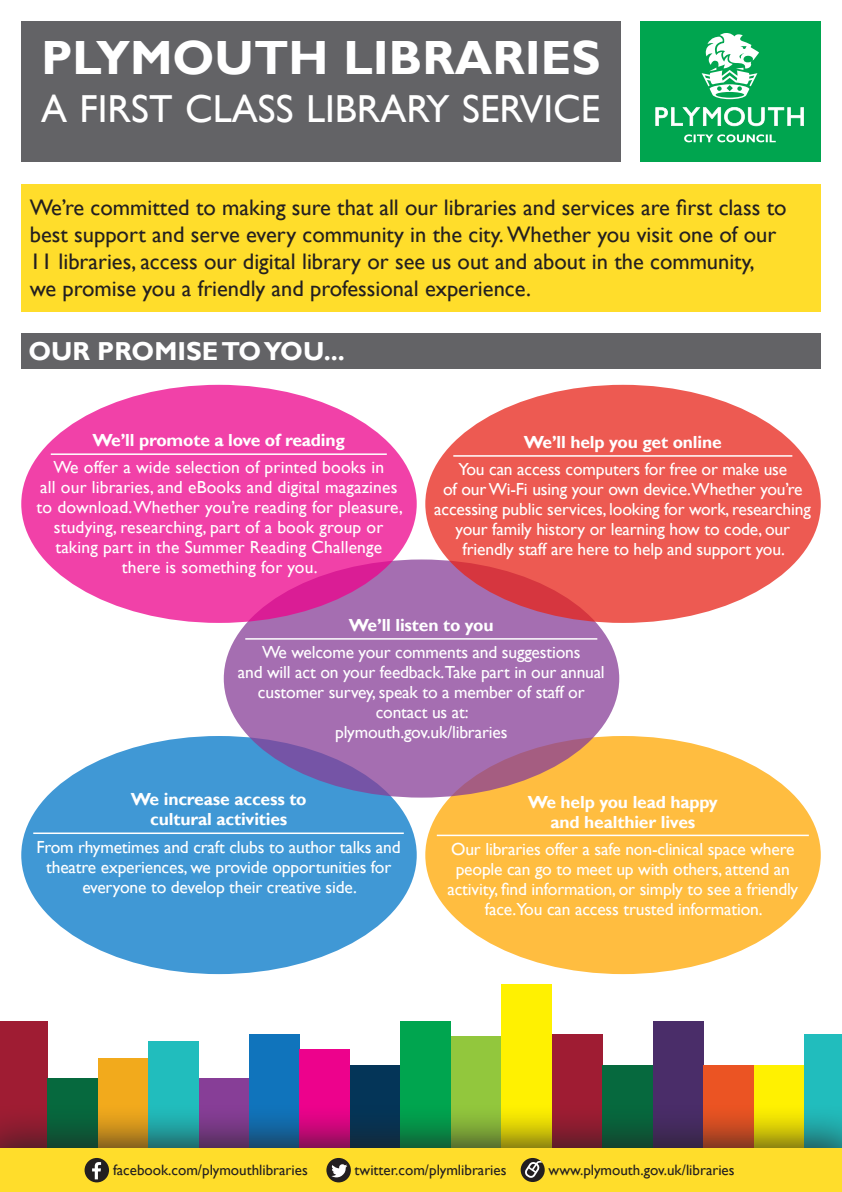
<style>
.page{position:relative;width:842px;height:1192px;background:#fff}
.page>*{position:absolute;margin:0;border:0;box-sizing:border-box;transform-origin:0 0}
.t1{font:700 48px "Gill Sans";color:#fff}
.t2{font:39px "Gill Sans";color:#fff}
.t3{font:700 26px "Gill Sans";color:#fff}
.t4{font:22.5px/27px "Gill Sans";color:#231f20}
.t5{font:17.5px/20px "Gill Sans";letter-spacing:-.01em;color:#fff;text-align:center}
.t6{font:17.5px/20px "Gill Sans";letter-spacing:.01em;color:#fff;text-align:center}
.t7{font:700 17.5px/20px "Gill Sans";letter-spacing:-.01em;color:#fff;text-align:center}
.t8{font:15px "Gill Sans";color:#231f20}
</style>
<div class="page">
<div style="left:21px;top:21px;width:599px;height:141px;background:#636366"></div>
<div style="left:640px;top:21px;width:181px;height:141px;background:#00a54f"></div>
<svg style="left:655px;top:107px;width:149px;height:19px"></svg>
<svg style="left:684px;top:134px;width:92px;height:8px"></svg>
<svg style="left:702px;top:33px;width:57px;height:66px"></svg>
<div style="left:21px;top:333px;width:800px;height:36px;background:#636366"></div>
<div style="left:21px;top:184px;width:800px;height:128px;background:#ffdd2b"></div>
<div style="left:0;top:1022px;width:47px;height:170px;background:#9f1c33"></div>
<div style="left:47px;top:1079px;width:51px;height:113px;background:#06693e"></div>
<div style="left:98px;top:1058px;width:50px;height:134px;background:#f2aa1c"></div>
<div style="left:148px;top:1042px;width:51px;height:150px;background:#21bdbd"></div>
<div style="left:199px;top:1079px;width:50px;height:113px;background:#873e97"></div>
<div style="left:754px;top:1065px;width:50px;height:127px;background:#fff101"></div>
<div style="left:249px;top:1035px;width:51px;height:157px;background:#1074bc"></div>
<div style="left:300px;top:1050px;width:50px;height:142px;background:#ed028c"></div>
<div style="left:350px;top:1065px;width:51px;height:127px;background:#043558"></div>
<div style="left:401px;top:1022px;width:50px;height:170px;background:#00a54f"></div>
<div style="left:451px;top:1037px;width:51px;height:155px;background:#92c73d"></div>
<div style="left:502px;top:984px;width:50px;height:208px;background:#fff101"></div>
<div style="left:552px;top:1035px;width:50px;height:157px;background:#9f1c33"></div>
<div style="left:804px;top:1035px;width:38px;height:157px;background:#21bdbd"></div>
<div style="left:602px;top:1065px;width:51px;height:127px;background:#06693e"></div>
<div style="left:653px;top:1022px;width:50px;height:170px;background:#4a2d69"></div>
<div style="left:703px;top:1065px;width:51px;height:127px;background:#eb5423"></div>
<div style="left:0;top:1104px;width:842px;height:88px;background:#231f20;opacity:.75"></div>
<div style="left:0;top:1148px;width:842px;height:44px;background:#ffdd2b"></div>
<svg style="left:85px;top:1158px;width:24px;height:24px"></svg>
<svg style="left:326px;top:1158px;width:25px;height:24px"></svg>
<div style="left:521px;top:1158px;width:24px;height:24px;background:#231f20;border-radius:50%"></div>
<svg style="left:521px;top:1158px;width:24px;height:21px"></svg>
<div style="left:21px;top:736px;width:396px;height:238px;background:#4098d5;border-radius:50%"></div>
<hr style="left:33px;top:833px;width:371px;height:1px;background:#fff">
<div style="left:425px;top:736px;width:396px;height:238px;background:#ffbd40;border-radius:50%"></div>
<hr style="left:437px;top:835px;width:372px;height:1px;background:#fff">
<svg style="left:224px;top:559px;width:395px;height:239px;background:#a36cae"></svg>
<hr style="left:245px;top:638px;width:352px;height:2px;background:#fff">
<div style="left:21px;top:385px;width:396px;height:238px;background:#f141a8;border-radius:50%"></div>
<hr style="left:51px;top:453px;width:336px;height:2px;background:#fff">
<div style="left:425px;top:385px;width:396px;height:238px;background:#ed5a52;border-radius:50%"></div>
<hr style="left:453px;top:455px;width:339px;height:2px;background:#fff">
<h1 class="t1" style="left:41px;top:29px;width:561px">PLYMOUTH LIBRARIES</h1>
<h2 class="t2" style="left:41px;top:86px;width:561px">A FIRST CLASS LIBRARY SERVICE</h2>
<p class="t4" style="left:30px;top:195px;width:758px">We’re committed to making sure that all our libraries and services are first class to best support and serve every community in the city. Whether you visit one of our 11 libraries, access our digital library or see us out and about in the community, we promise you a friendly and professional experience.</p>
<h3 class="t3" style="left:28px;top:336px;width:318px">OUR PROMISE TO YOU...</h3>
<p class="t7" style="left:93px;top:431px;width:254px">We’ll promote a love of reading</p>
<p class="t6" style="left:37px;top:458px;width:368px">We offer a wide selection of printed books in<br>all our libraries, and eBooks and digital magazines to download. Whether you’re reading for pleasure, studying, researching, part of a book group or taking part in the Summer Reading Challenge there is something for you.</p>
<p class="t7" style="left:524px;top:433px;width:199px">We’ll help you get online</p>
<p class="t5" style="left:434px;top:460px;width:378px">You can access computers for free or make use<br>of our Wi-Fi using your own device.Whether you’re accessing public services, looking for work, researching your family history or learning how to code, our friendly staff are here to help and support you.</p>
<p class="t7" style="left:349px;top:616px;width:146px">We’ll listen to you</p>
<p class="t5" style="left:238px;top:643px;width:368px">We welcome your comments and suggestions<br>and will act on your feedback.Take part in our annual customer survey, speak to a member of staff or contact us at:<br>plymouth.gov.uk/libraries</p>
<p class="t7" style="left:131px;top:790px;width:177px">We increase access to cultural activities</p>
<p class="t5" style="left:36px;top:837px;width:366px">From rhymetimes and craft clubs to author talks and theatre experiences, we provide opportunities for everyone to develop their creative side.</p>
<p class="t7" style="left:528px;top:792px;width:192px">We help you lead happy and healthier lives</p>
<p class="t5" style="left:447px;top:839px;width:352px">Our libraries offer a safe non-clinical space where people can go to meet up with others, attend an activity, find information, or simply to see a friendly face.You can access trusted information.</p>
<p class="t8" style="left:113px;top:1161px;width:196px">facebook.com/plymouthlibraries</p>
<p class="t8" style="left:355px;top:1161px;width:153px">twitter.com/plymlibraries</p>
<p class="t8" style="left:549px;top:1161px;width:187px">www.plymouth.gov.uk/libraries</p>
</div>
